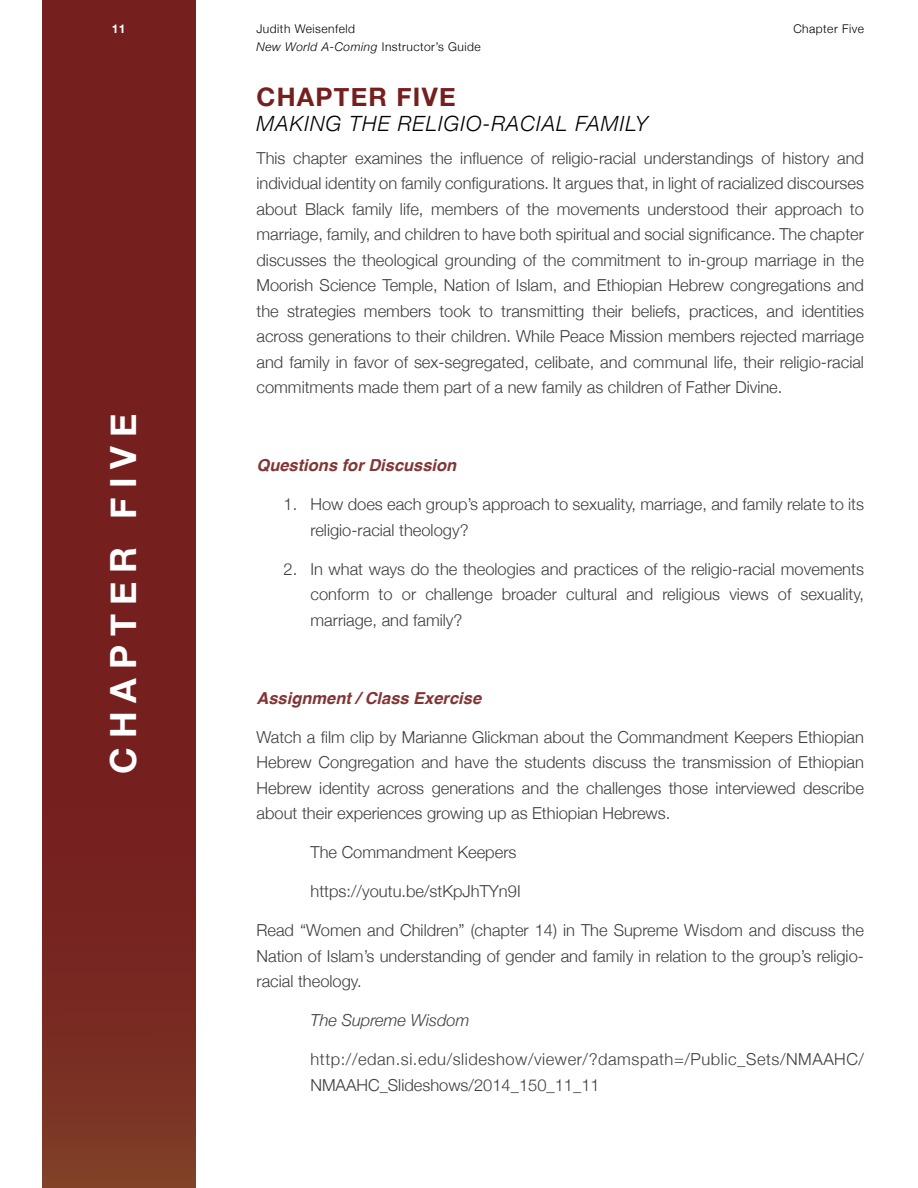
<style>
.page{position:relative;width:918px;height:1188px;background:#fff}
.page>*{position:absolute;margin:0;border:0;box-sizing:border-box;transform-origin:0 0}
.t1{font:700 36px "Helvetica Neue";letter-spacing:.25em;color:#fff}
.t2{font:700 25.5px "Helvetica Neue";letter-spacing:.05em;color:#751f1f}
.t3{font:italic 300 21px "Helvetica Neue";letter-spacing:.05em;color:#000}
.Text{font:300 16.5px/25.5px "Helvetica Neue";color:#3e3e3f;text-align:justify}
.Text-2{font:300 16.5px/25.5px "Helvetica Neue";letter-spacing:.035em;color:#3e3e3f}
.Text-3{font:italic 700 16.5px "Helvetica";color:#833535}
.Text-4{font:italic 300 16.5px "Helvetica Neue";color:#3e3e3f}
.cover__biblio{font:300 12px/18px "Helvetica Neue";letter-spacing:.04em;color:#000}
.t4{font:700 12px "Helvetica Neue";color:#fff}
.s1{font-style:italic}
</style>
<div class="page">
<svg style="left:42px;top:0;width:153px;height:1188px;background:#76231f"></svg>
<p class="cover__biblio" style="left:793px;top:19px;width:72px">Chapter Five</p>
<p class="t4" style="left:112px;top:20px;width:15px">11</p>
<p class="cover__biblio" style="left:256px;top:19px;width:226px">Judith Weisenfeld<br><span class="s1">New World A-Coming</span> Instructor’s Guide</p>
<p class="t2" style="left:256px;top:77px;width:201px">CHAPTER FIVE</p>
<p class="t3" style="left:256px;top:107px;width:393px">MAKING THE RELIGIO-RACIAL FAMILY</p>
<p class="Text" style="left:256px;top:144px;width:609px">This chapter examines the influence of religio-racial understandings of history and individual identity on family configurations. It argues that, in light of racialized discourses about Black family life, members of the movements understood their approach to marriage, family, and children to have both spiritual and social significance. The chapter discusses the theological grounding of the commitment to in-group marriage in the Moorish Science Temple, Nation of Islam, and Ethiopian Hebrew congregations and the strategies members took to transmitting their beliefs, practices, and identities across generations to their children. While Peace Mission members rejected marriage and family in favor of sex-segregated, celibate, and communal life, their religio-racial commitments made them part of a new family as children of Father Divine.</p>
<p class="t1" style="left:95px;top:774px;width:362px;rotate:-90deg">CHAPTER FIVE</p>
<p class="Text-3" style="left:256px;top:452px;width:201px">Questions for Discussion</p>
<p class="Text" style="left:310px;top:490px;width:555px;text-indent:-27px">1. How does each group’s approach to sexuality, marriage, and family relate to its religio-racial theology?</p>
<p class="Text" style="left:310px;top:555px;width:555px;text-indent:-27px">2. In what ways do the theologies and practices of the religio-racial movements conform to or challenge broader cultural and religious views of sexuality, marriage, and family?</p>
<p class="Text-3" style="left:256px;top:684px;width:226px">Assignment / Class Exercise</p>
<p class="Text" style="left:256px;top:723px;width:609px">Watch a film clip by Marianne Glickman about the Commandment Keepers Ethiopian Hebrew Congregation and have the students discuss the transmission of Ethiopian Hebrew identity across generations and the challenges those interviewed describe about their experiences growing up as Ethiopian Hebrews.</p>
<p class="Text" style="left:310px;top:838px;width:207px">The Commandment Keepers</p>
<p class="Text" style="left:310px;top:877px;width:212px">https://youtu.be/stKpJhTYn9I</p>
<p class="Text" style="left:256px;top:916px;width:609px">Read “Women and Children” (chapter 14) in The Supreme Wisdom and discuss the Nation of Islam’s understanding of gender and family in relation to the group’s religio&shy;racial theology.</p>
<p class="Text-4" style="left:310px;top:1007px;width:161px">The Supreme Wisdom</p>
<p class="Text-2" style="left:310px;top:1045px;width:555px">http://edan.si.edu/slideshow/viewer/?damspath=/Public_Sets/NMAAHC/<br>NMAAHC_Slideshows/2014_150_11_11</p>
</div>
